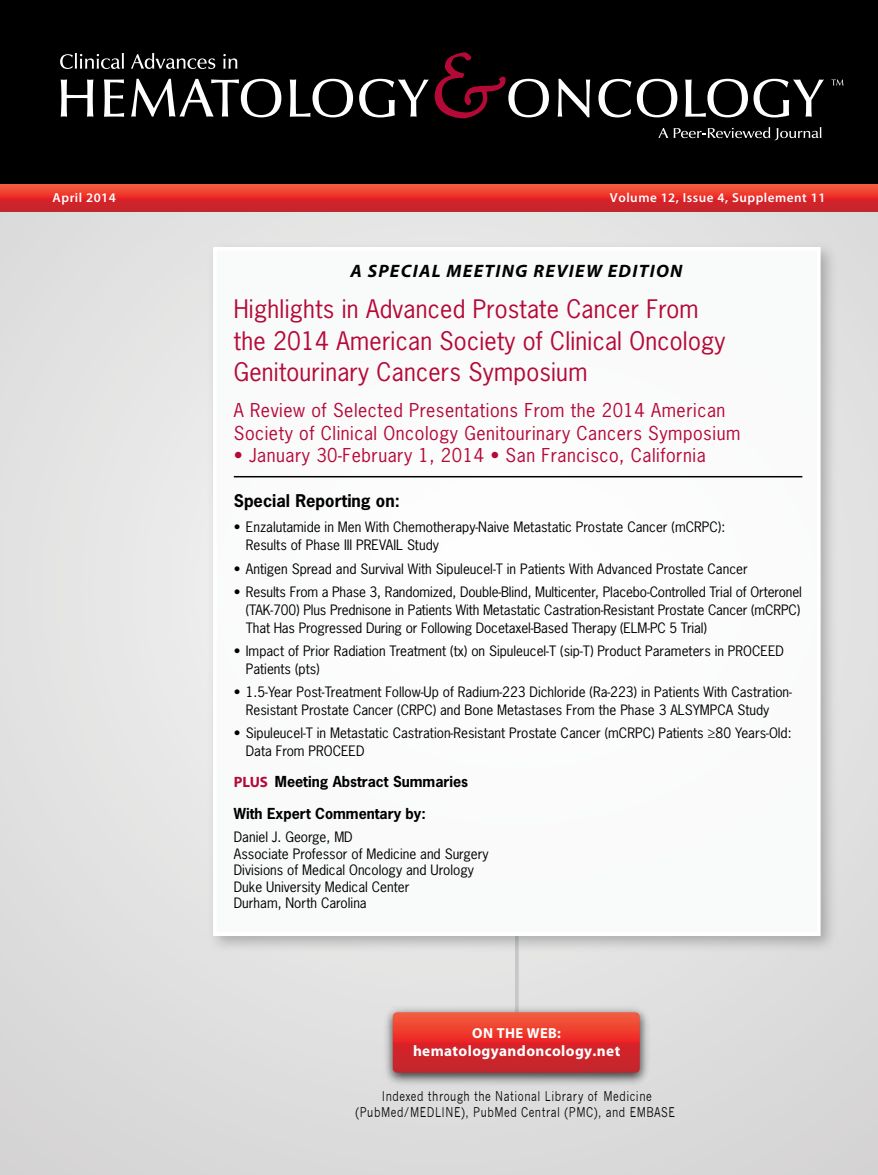
<style>
.page{position:relative;width:878px;height:1175px;background:#fff}
.page>*{position:absolute;margin:0;border:0;box-sizing:border-box;transform-origin:0 0}
.t1{font:24px/31.5px "News Gothic Std";letter-spacing:.01em;color:#b50938}
.t2{font:18px/22.5px "News Gothic Std";letter-spacing:.03em;color:#b50938}
.t3{font:italic 700 18px "Myriad Pro";letter-spacing:.07em;color:#000}
.t4{font:700 16.5px "News Gothic Std";color:#000}
.t5{font:700 15.3px "Myriad Pro";letter-spacing:.025em;color:#fff}
.t6{font:700 14.55px "Myriad Pro";letter-spacing:.025em;color:#fff}
.t7{font:700 14.25px "News Gothic Std";color:#000}
.t8{font:13.5px/18px "News Gothic Std";color:#000}
.t9{font:13.05px/16px "News Gothic";letter-spacing:.05em;color:#010101;text-align:center;scale:.8 1}
.t10{font:600 13.05px "Myriad Pro";letter-spacing:.04em;color:#fff}
.s1{font-family:"Myriad Pro";font-size:15px;color:#b50938}
</style>
<div class="page">
<div style="left:0;top:0;width:878px;height:1174px;background:#e1e0e0"></div>
<div style="left:0;top:0;width:878px;height:196px;background:#000"></div>
<hr style="left:515px;top:638px;width:3px;height:427px;background:#c7c8ca">
<img style="left:202px;top:247px;width:631px;height:710px">
<div style="left:215px;top:249px;width:603px;height:685px;background:#fafbfb"></div>
<div style="left:213px;top:247px;width:607px;height:689px;border:4px solid #fff"></div>
<svg style="left:60px;top:53px;width:178px;height:16px"></svg>
<svg style="left:61px;top:79px;width:33px;height:38px"></svg>
<svg style="left:104px;top:79px;width:178px;height:39px"></svg>
<svg style="left:290px;top:52px;width:554px;height:89px"></svg>
<svg style="left:0;top:185px;width:878px;height:26px;background:#df332e"></svg>
<img style="left:385px;top:1001px;width:264px;height:84px">
<svg style="left:393px;top:1012px;width:246px;height:60px;background:#de342f"></svg>
<hr style="left:234px;top:476px;width:568px;height:1px;background:#000">
<p class="t10" style="left:53px;top:189px;width:65px">April 2014</p>
<p class="t10" style="left:610px;top:189px;width:217px">Volume 12, Issue 4, Supplement 11</p>
<h2 class="t3" style="left:350px;top:259px;width:333px">A SPECIAL MEETING REVIEW EDITION</h2>
<h1 class="t1" style="left:234px;top:293px;width:493px">Highlights in Advanced Prostate Cancer From the 2014 American Society of Clinical Oncology<br>Genitourinary Cancers Symposium</h1>
<h2 class="t2" style="left:234px;top:399px;width:508px">A Review of Selected Presentations From the 2014 American<br>Society of Clinical Oncology Genitourinary Cancers Symposium</h2>
<h2 class="t2" style="left:234px;top:444px;width:473px">• January 30-February 1, 2014 • San Francisco, California</h2>
<p class="t4" style="left:234px;top:490px;width:167px">Special Reporting on:</p>
<p class="t8" style="left:246px;top:518px;width:481px;text-indent:-12px">• Enzalutamide in Men With Chemotherapy-Naive Metastatic Prostate Cancer (mCRPC):<br>Results of Phase III PREVAIL Study</p>
<p class="t8" style="left:234px;top:559px;width:515px">• Antigen Spread and Survival With Sipuleucel-T in Patients With Advanced Prostate Cancer</p>
<p class="t8" style="left:246px;top:583px;width:557px;text-indent:-12px">• Results From a Phase 3, Randomized, Double-Blind, Multicenter, Placebo-Controlled Trial of Orteronel (TAK-700) Plus Prednisone in Patients With Metastatic Castration-Resistant Prostate Cancer (mCRPC)<br>That Has Progressed During or Following Docetaxel-Based Therapy (ELM-PC 5 Trial)</p>
<p class="t8" style="left:246px;top:642px;width:539px;text-indent:-12px">• Impact of Prior Radiation Treatment (tx) on Sipuleucel-T (sip-T) Product Parameters in PROCEED<br>Patients (pts)</p>
<p class="t8" style="left:246px;top:683px;width:547px;text-indent:-12px">• 1.5-Year Post-Treatment Follow-Up of Radium-223 Dichloride (Ra-223) in Patients With Castration-<br>Resistant Prostate Cancer (CRPC) and Bone Metastases From the Phase 3 ALSYMPCA Study</p>
<p class="t8" style="left:246px;top:724px;width:547px;text-indent:-12px">• Sipuleucel-T in Metastatic Castration-Resistant Prostate Cancer (mCRPC) Patients ≥80 Years-Old:<br>Data From PROCEED</p>
<p class="t7" style="left:234px;top:772px;width:236px"><span class="s1">PLUS</span> Meeting Abstract Summaries</p>
<p class="t7" style="left:234px;top:804px;width:194px">With Expert Commentary by:</p>
<p class="t8" style="left:234px;top:828px;width:256px;line-height:16.5px">Daniel J. George, MD<br>Associate Professor of Medicine and Surgery<br>Divisions of Medical Oncology and Urology<br>Duke University Medical Center<br>Durham, North Carolina</p>
<p class="t6" style="left:472px;top:1023px;width:90px">ON THE WEB:</p>
<p class="t5" style="left:413px;top:1041px;width:209px">hematologyandoncology.net</p>
<p class="t9" style="left:355px;top:1088px;width:401px">Indexed through the National Library of Medicine (PubMed/MEDLINE), PubMed Central (PMC), and EMBASE</p>
</div>
